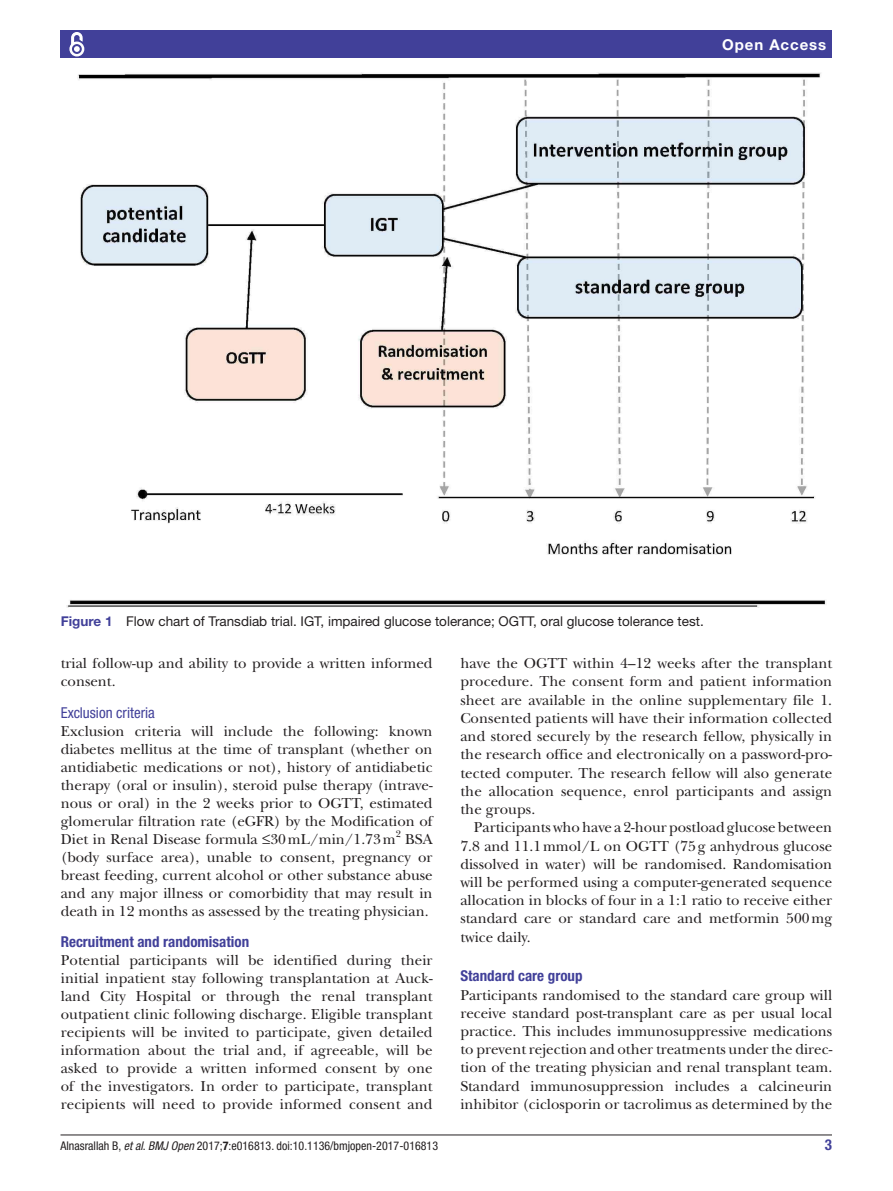
<style>
.page{position:relative;width:893px;height:1191px;background:#fff}
.page>*{position:absolute;margin:0;border:0;box-sizing:border-box;transform-origin:0 0}
.t1{font:15px/18.3px "New Baskerville";color:#231f20;text-align:justify}
.t2{font:700 condensed 15px "Helvetica Neue LT Std";color:#414099}
.t3{font:condensed 15px "Helvetica Neue LT Std";color:#414099}
.t4{font:700 15px "Helvetica Neue LT Std";letter-spacing:.065em;color:#fff}
.t5{font:13.5px "Helvetica Neue LT Std";color:#231f20}
.t6{font:condensed 12px "Helvetica Neue LT Std";color:#231f20}
.t7{font:9.9px "New Baskerville";color:#231f20}
.s1{font-weight:700;color:#414099}
.s2{font-style:italic}
.s3{font-weight:700}
</style>
<div class="page">
<hr style="left:61px;top:1134px;width:771px;height:1px;background:#231f20">
<div style="left:61px;top:31px;width:771px;height:27px;background:#414099"></div>
<svg style="left:69px;top:32px;width:16px;height:25px"></svg>
<img style="left:67px;top:73px;width:759px;height:535px">
<p class="t4" style="left:722px;top:35px;width:106px">Open Access</p>
<p class="t5" style="left:61px;top:613px;width:645px"><span class="s1">Figure 1</span> Flow chart of Transdiab trial. IGT, impaired glucose tolerance; OGTT, oral glucose tolerance test.</p>
<p class="t1" style="left:61px;top:654px;width:373px">trial follow-up and ability to provide a written informed consent.</p>
<p class="t3" style="left:61px;top:703px;width:96px">Exclusion criteria</p>
<p class="t1" style="left:61px;top:722px;width:373px">Exclusion criteria will include the following: known diabetes mellitus at the time of transplant (whether on antidiabetic medications or not), history of antidiabetic therapy (oral or insulin), steroid pulse therapy (intrave&shy;nous or oral) in the 2 weeks prior to OGTT, estimated glomerular filtration rate (eGFR) by the Modification of Diet in Renal Disease formula ≤30mL/min/1.73m</p>
<p class="t1" style="left:460px;top:654px;width:373px">have the OGTT within 4–12 weeks after the transplant procedure. The consent form and patient information sheet are available in the online supplementary file 1.<br>Consented patients will have their information collected and stored securely by the research fellow, physically in the research office and electronically on a password-pro&shy;tected computer. The research fellow will also generate the allocation sequence, enrol participants and assign the groups.</p>
<p class="t1" style="left:460px;top:818px;width:373px;text-indent:14px">Participants who have a 2-hour postload glucose between 7.8 and 11.1mmol/L on OGTT (75g anhydrous glucose dissolved in water) will be randomised. Randomisation will be performed using a computer-generated sequence allocation in blocks of four in a 1:1 ratio to receive either standard care or standard care and metformin 500mg twice daily.</p>
<p class="t2" style="left:460px;top:966px;width:124px">Standard care group</p>
<p class="t1" style="left:460px;top:985px;width:373px">Participants randomised to the standard care group will receive standard post-transplant care as per usual local practice. This includes immunosuppressive medications to prevent rejection and other treatments under the direc&shy;tion of the treating physician and renal transplant team.<br>Standard immunosuppression includes a calcineurin inhibitor (ciclosporin or tacrolimus as determined by the</p>
<p class="t7" style="left:396px;top:828px;width:7px">2</p>
<p class="t1" style="left:61px;top:830px;width:373px;text-indent:345px">BSA (body surface area), unable to consent, pregnancy or breast feeding, current alcohol or other substance abuse and any major illness or comorbidity that may result in death in 12 months as assessed by the treating physician.</p>
<p class="t2" style="left:61px;top:933px;width:190px">Recruitment and randomisation</p>
<p class="t1" style="left:61px;top:951px;width:373px">Potential participants will be identified during their initial inpatient stay following transplantation at Auck&shy;land City Hospital or through the renal transplant outpatient clinic following discharge. Eligible transplant recipients will be invited to participate, given detailed information about the trial and, if agreeable, will be asked to provide a written informed consent by one of the investigators. In order to participate, transplant recipients will need to provide informed consent and</p>
<p class="t6" style="left:61px;top:1138px;width:379px">Alnasrallah B, <span class="s2">et al</span>. <span class="s2">BMJ Open</span> 2017;<span class="s3">7</span>:e016813. doi:10.1136/bmjopen-2017-016813</p>
<p class="t2" style="left:825px;top:1135px;width:9px">3</p>
</div>
